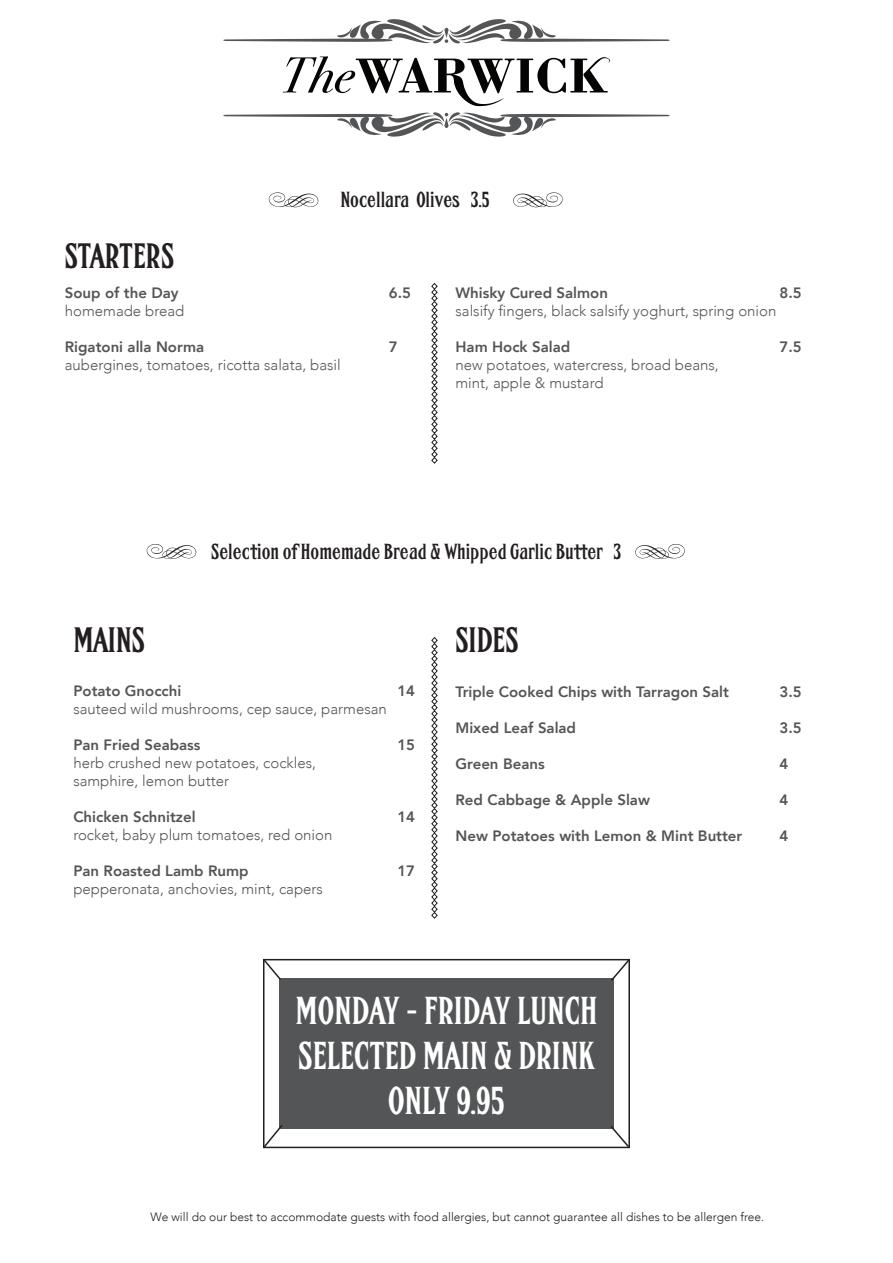
<style>
.page{position:relative;width:893px;height:1263px;background:#fff}
.page>*{position:absolute;margin:0;border:0;box-sizing:border-box;transform-origin:0 0}
.t1{font:37.5px/45px "FHA Condensed French NC";color:#fff;text-align:center}
.t2{font:34.05px "FHA Condensed French NC";color:#231f20}
.t3{font:21px "FHA Condensed French NC";color:#231f20}
.t4{font:300 15px/18px "Avenir";color:#545557}
.t5{font:800 15px "Avenir";color:#545557}
.t6{font:300 12px "Avenir";color:#231f20}
</style>
<div class="page">
<div style="left:263px;top:959px;width:367px;height:189px;border:2px solid #231f20"></div>
<div style="left:279px;top:978px;width:335px;height:151px;background:#545557"></div>
<svg style="left:263px;top:958px;width:20px;height:24px"></svg>
<svg style="left:263px;top:1123px;width:21px;height:26px"></svg>
<svg style="left:609px;top:1124px;width:21px;height:24px"></svg>
<svg style="left:609px;top:958px;width:21px;height:24px"></svg>
<svg style="left:223px;top:19px;width:447px;height:25px"></svg>
<svg style="left:223px;top:56px;width:447px;height:81px"></svg>
<svg style="left:431px;top:283px;width:7px;height:181px"></svg>
<svg style="left:431px;top:637px;width:7px;height:282px"></svg>
<svg style="left:269px;top:192px;width:49px;height:15px"></svg>
<svg style="left:513px;top:192px;width:50px;height:15px"></svg>
<svg style="left:147px;top:544px;width:49px;height:15px"></svg>
<svg style="left:635px;top:544px;width:50px;height:15px"></svg>
<h2 class="t2" style="left:65px;top:242px;width:111px">STARTERS</h2>
<h3 class="t3" style="left:340px;top:191px;width:151px">Nocellara Olives 3.5</h3>
<p class="t5" style="left:65px;top:281px;width:115px">Soup of the Day</p>
<p class="t5" style="left:389px;top:281px;width:24px">6.5</p>
<p class="t4" style="left:65px;top:302px;width:121px">homemade bread</p>
<p class="t5" style="left:65px;top:335px;width:141px">Rigatoni alla Norma</p>
<p class="t5" style="left:389px;top:335px;width:10px">7</p>
<p class="t4" style="left:65px;top:356px;width:277px">aubergines, tomatoes, ricotta salata, basil</p>
<p class="t5" style="left:455px;top:281px;width:154px">Whisky Cured Salmon</p>
<p class="t5" style="left:779px;top:281px;width:24px">8.5</p>
<p class="t4" style="left:455px;top:302px;width:322px">salsify fingers, black salsify yoghurt, spring onion</p>
<p class="t5" style="left:455px;top:335px;width:116px">Ham Hock Salad</p>
<p class="t5" style="left:779px;top:335px;width:24px">7.5</p>
<p class="t4" style="left:455px;top:356px;width:265px">new potatoes, watercress, broad beans, mint, apple &amp; mustard</p>
<h3 class="t3" style="left:211px;top:542px;width:412px">Selection of Homemade Bread &amp; Whipped Garlic Butter 3</h3>
<h2 class="t2" style="left:73px;top:626px;width:73px">MAINS</h2>
<h2 class="t2" style="left:455px;top:626px;width:65px">SIDES</h2>
<p class="t5" style="left:73px;top:679px;width:110px">Potato Gnocchi</p>
<p class="t5" style="left:397px;top:679px;width:19px">14</p>
<p class="t4" style="left:73px;top:699px;width:315px">sauteed wild mushrooms, cep sauce, parmesan</p>
<p class="t5" style="left:73px;top:733px;width:129px">Pan Fried Seabass</p>
<p class="t5" style="left:397px;top:733px;width:19px">15</p>
<p class="t4" style="left:73px;top:753px;width:244px">herb crushed new potatoes, cockles, samphire, lemon butter</p>
<p class="t5" style="left:73px;top:805px;width:124px">Chicken Schnitzel</p>
<p class="t5" style="left:397px;top:805px;width:19px">14</p>
<p class="t4" style="left:73px;top:825px;width:261px">rocket, baby plum tomatoes, red onion</p>
<p class="t5" style="left:73px;top:859px;width:177px">Pan Roasted Lamb Rump</p>
<p class="t5" style="left:397px;top:859px;width:19px">17</p>
<p class="t4" style="left:73px;top:879px;width:251px">pepperonata, anchovies, mint, capers</p>
<p class="t5" style="left:455px;top:680px;width:275px">Triple Cooked Chips with Tarragon Salt</p>
<p class="t5" style="left:779px;top:680px;width:24px">3.5</p>
<p class="t5" style="left:455px;top:716px;width:122px">Mixed Leaf Salad</p>
<p class="t5" style="left:779px;top:716px;width:24px">3.5</p>
<p class="t5" style="left:455px;top:752px;width:91px">Green Beans</p>
<p class="t5" style="left:779px;top:752px;width:10px">4</p>
<p class="t5" style="left:455px;top:788px;width:196px">Red Cabbage &amp; Apple Slaw</p>
<p class="t5" style="left:779px;top:788px;width:10px">4</p>
<p class="t5" style="left:455px;top:824px;width:288px">New Potatoes with Lemon &amp; Mint Butter</p>
<p class="t5" style="left:779px;top:824px;width:10px">4</p>
<h1 class="t1" style="left:296px;top:991px;width:303px">MONDAY - FRIDAY LUNCH<br>SELECTED MAIN &amp; DRINK<br>ONLY 9.95</h1>
<p class="t6" style="left:151px;top:1210px;width:615px">We will do our best to accommodate guests with food allergies, but cannot guarantee all dishes to be allergen free.</p>
</div>
